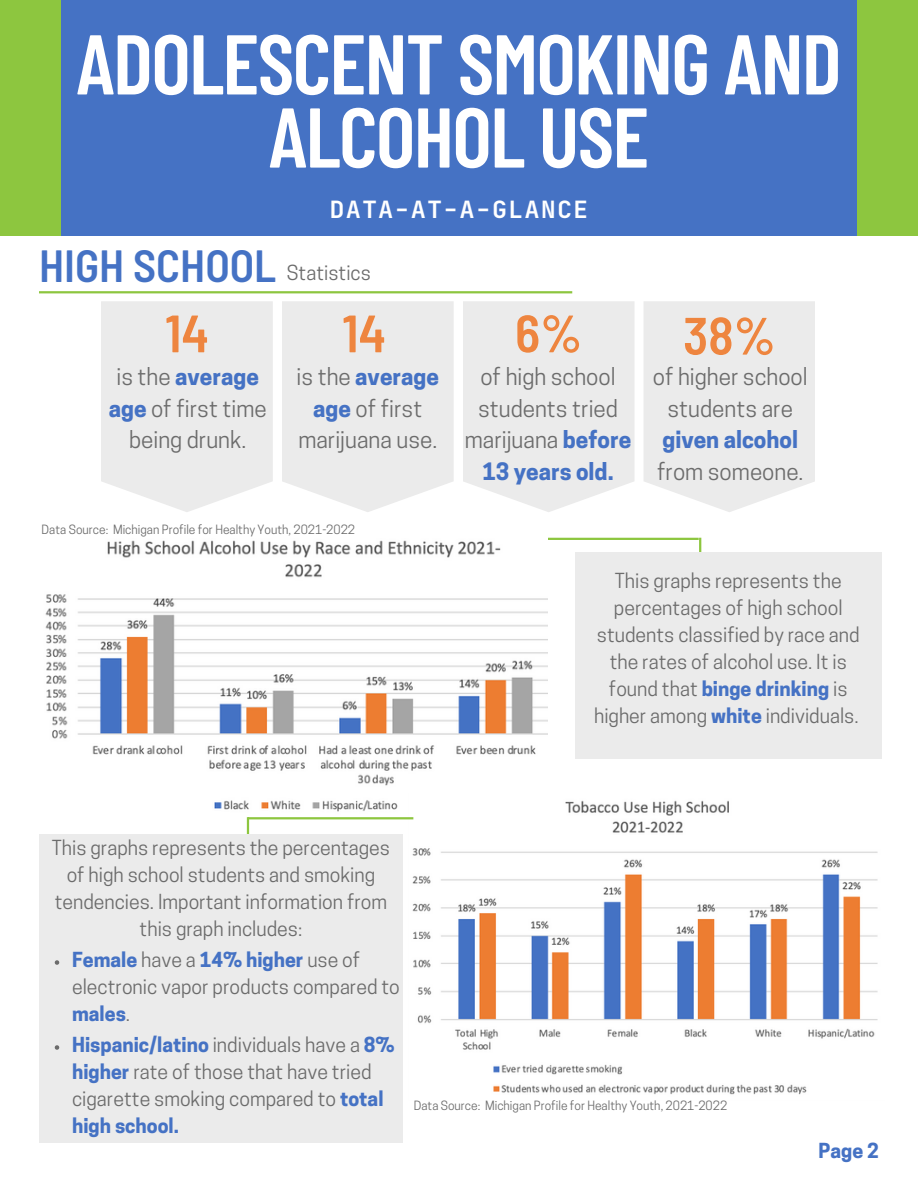
<style>
.page{position:relative;width:918px;height:1188px;background:#fff}
.page>*{position:absolute;margin:0;border:0;box-sizing:border-box;transform-origin:0 0}
.t1{font:600 84.6px/73.2px "Barlow Condensed";letter-spacing:-.02em;color:#fff;text-align:center}
.t2{font:600 semi-condensed 52.5px "Barlow";color:#ee853f}
.t3{font:600 semi-condensed 45px "Barlow";color:#4572c4}
.t4{font:700 24.15px "Jet Brains Mono";letter-spacing:.075em;color:#fff}
.t5{font:22.5px/31.5px "Cooper Hewitt";color:#6c6c6c;text-align:center}
.t6{font:19.5px/27px "Cooper Hewitt";color:#6c6c6c;text-align:center}
.t7{font:700 19.5px "Cooper Hewitt";color:#4572c4}
.t8{font:12px "Cooper Hewitt";color:#6c6c6c}
.s1{font-weight:700;color:#4572c4}
</style>
<div class="page">
<div style="left:0;top:0;width:918px;height:236px;background:#8dc63f"></div>
<div style="left:61px;top:0;width:796px;height:236px;background:#4572c4"></div>
<hr style="left:39px;top:291px;width:533px;height:2px;background:#8dc63f">
<svg style="left:101px;top:301px;width:172px;height:211px;background:#ececec"></svg>
<svg style="left:282px;top:301px;width:172px;height:211px;background:#ececec"></svg>
<svg style="left:463px;top:301px;width:172px;height:211px;background:#ececec"></svg>
<svg style="left:644px;top:301px;width:171px;height:211px;background:#ececec"></svg>
<hr style="left:533px;top:538px;width:166px;height:2px;background:#8dc63f">
<img style="left:45px;top:538px;width:503px;height:274px">
<hr style="left:699px;top:538px;width:2px;height:38px;background:#8dc63f">
<div style="left:575px;top:552px;width:306px;height:206px;background:#ebebeb"></div>
<img style="left:408px;top:793px;width:470px;height:302px">
<hr style="left:248px;top:817px;width:165px;height:2px;background:#8dc63f">
<hr style="left:247px;top:817px;width:2px;height:38px;background:#8dc63f">
<div style="left:39px;top:834px;width:364px;height:309px;background:#ebebeb"></div>
<svg style="left:55px;top:960px;width:4px;height:5px"></svg>
<svg style="left:55px;top:1045px;width:4px;height:5px"></svg>
<p class="t1" style="left:76px;top:24px;width:767px">ADOLESCENT SMOKING AND<br>ALCOHOL USE</p>
<p class="t4" style="left:330px;top:194px;width:260px">DATA-AT-A-GLANCE</p>
<p class="t3" style="left:39px;top:237px;width:239px">HIGH SCHOOL</p>
<p class="t6" style="left:287px;top:262px;width:86px">Statistics</p>
<p class="t2" style="left:165px;top:300px;width:45px">14</p>
<p class="t5" style="left:109px;top:364px;width:159px">is the <span class="s1">average age</span> of first time being drunk.</p>
<p class="t2" style="left:342px;top:300px;width:45px">14</p>
<p class="t5" style="left:297px;top:364px;width:144px">is the <span class="s1">average age</span> of first marijuana use.</p>
<p class="t8" style="left:42px;top:525px;width:315px">Data Source: Michigan Profile for Healthy Youth, 2021-2022</p>
<p class="t2" style="left:515px;top:300px;width:69px">6%</p>
<p class="t5" style="left:465px;top:364px;width:168px">of high school students tried marijuana <span class="s1">before<br>13 years old.</span></p>
<p class="t2" style="left:683px;top:302px;width:94px">38%</p>
<p class="t5" style="left:653px;top:364px;width:156px">of higher school students are <span class="s1">given alcohol </span>from someone.</p>
<p class="t6" style="left:594px;top:569px;width:267px">This graphs represents the percentages of high school students classified by race and the rates of alcohol use. It is found that <span class="s1">binge drinking</span> is higher among <span class="s1">white</span> individuals.</p>
<p class="t6" style="left:52px;top:837px;width:340px">This graphs represents the percentages of high school students and smoking tendencies. Important information from this graph includes:</p>
<p class="t6" style="left:72px;top:949px;width:329px;text-align:left"><span class="s1">Female</span> have a <span class="s1">14% higher</span> use of electronic vapor products compared to <span class="s1">males</span>.</p>
<p class="t6" style="left:72px;top:1034px;width:324px;text-align:left"><span class="s1">Hispanic/latino</span> individuals have a <span class="s1">8% higher</span> rate of those that have tried cigarette smoking compared to <span class="s1">total high school.</span></p>
<p class="t8" style="left:414px;top:1101px;width:315px">Data Source: Michigan Profile for Healthy Youth, 2021-2022</p>
<p class="t7" style="left:819px;top:1143px;width:62px">Page 2</p>
</div>
